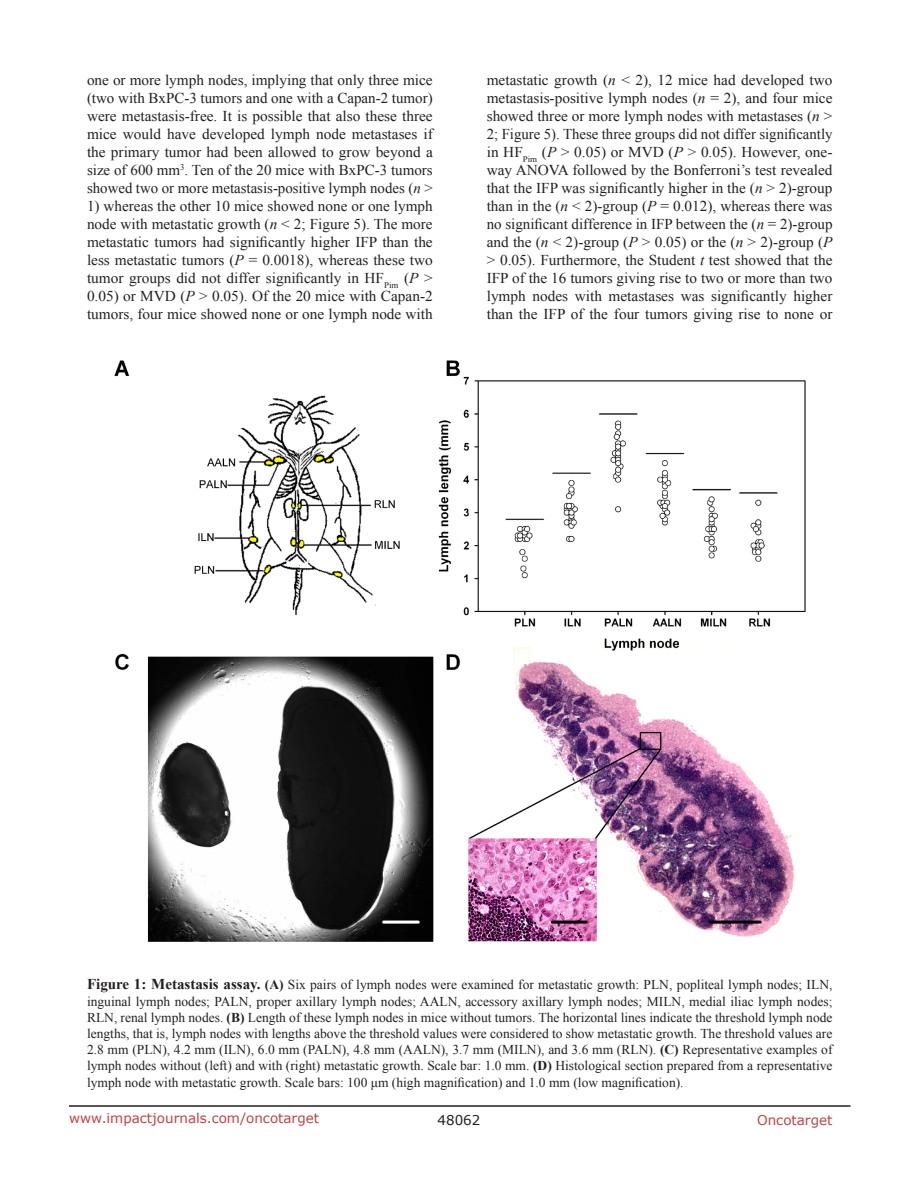
<style>
.page{position:relative;width:918px;height:1188px;background:#fff}
.page>*{position:absolute;margin:0;border:0;box-sizing:border-box;transform-origin:0 0}
.BodyText{font:15px/18px "Times New Roman";color:#231f20;text-align:justify}
.figuretext{font:13.5px/16.2px "Times New Roman";color:#231f20;text-align:justify}
.t1{font:13.5px "Verdana";color:#c24141}
.t2{font:13.5px "Verdana";color:#231f20}
.s1{font-style:italic}
.s2{font-weight:700;font-size:15px}
.s3{font-weight:700}
</style>
<div class="page">
<hr style="left:69px;top:1105px;width:781px;height:2px;background:#231f20">
<img style="left:114px;top:360px;width:692px;height:582px">
<p class="BodyText" style="left:87px;top:71px;width:347px">one or more lymph nodes, implying that only three mice (two with BxPC-3 tumors and one with a Capan-2 tumor) were metastasis-free. It is possible that also these three mice would have developed lymph node metastases if the primary tumor had been allowed to grow beyond a size of 600 mm<sup>3</sup>. Ten of the 20 mice with BxPC-3 tumors showed two or more metastasis-positive lymph nodes (<span class="s1">n</span> &gt;</p>
<p class="BodyText" style="left:87px;top:197px;width:347px">1) whereas the other 10 mice showed none or one lymph node with metastatic growth (<span class="s1">n</span> &lt; 2; Figure 5). The more metastatic tumors had significantly higher IFP than the less metastatic tumors (<span class="s1">P</span> = 0.0018), whereas these two tumor groups did not differ significantly in HF<sub>Pim</sub> (<span class="s1">P</span> &gt; 0.05) or MVD (<span class="s1">P</span> &gt; 0.05). Of the 20 mice with Capan-2 tumors, four mice showed none or one lymph node with</p>
<p class="BodyText" style="left:487px;top:71px;width:347px">metastatic growth (<span class="s1">n</span> &lt; 2), 12 mice had developed two metastasis-positive lymph nodes (<span class="s1">n</span> = 2), and four mice showed three or more lymph nodes with metastases (<span class="s1">n</span> &gt; 2; Figure 5). These three groups did not differ significantly in HF<sub>Pim</sub> (<span class="s1">P</span> &gt; 0.05) or MVD (<span class="s1">P</span> &gt; 0.05). However, one&shy;way ANOVA followed by the Bonferroni’s test revealed that the IFP was significantly higher in the (<span class="s1">n</span> &gt; 2)-group than in the (<span class="s1">n</span> &lt; 2)-group (<span class="s1">P</span> = 0.012), whereas there was no significant difference in IFP between the (<span class="s1">n</span> = 2)-group and the (<span class="s1">n</span> &lt; 2)-group (<span class="s1">P</span> &gt; 0.05) or the (<span class="s1">n</span> &gt; 2)-group (<span class="s1">P </span>&gt; 0.05). Furthermore, the Student <span class="s1">t</span> test showed that the IFP of the 16 tumors giving rise to two or more than two lymph nodes with metastases was significantly higher than the IFP of the four tumors giving rise to none or</p>
<p class="figuretext" style="left:87px;top:976px;width:747px"><span class="s2">Figure 1: Metastasis assay.</span> <span class="s3">(A)</span> Six pairs of lymph nodes were examined for metastatic growth: PLN, popliteal lymph nodes; ILN, inguinal lymph nodes; PALN, proper axillary lymph nodes; AALN, accessory axillary lymph nodes; MILN, medial iliac lymph nodes; RLN, renal lymph nodes. <span class="s3">(B)</span> Length of these lymph nodes in mice without tumors. The horizontal lines indicate the threshold lymph node lengths, that is, lymph nodes with lengths above the threshold values were considered to show metastatic growth. The threshold values are 2.8 mm (PLN), 4.2 mm (ILN), 6.0 mm (PALN), 4.8 mm (AALN), 3.7 mm (MILN), and 3.6 mm (RLN). <span class="s3">(C)</span> Representative examples of lymph nodes without (left) and with (right) metastatic growth. Scale bar: 1.0 mm. <span class="s3">(D)</span> Histological section prepared from a representative lymph node with metastatic growth. Scale bars: 100 μm (high magnification) and 1.0 mm (low magnification).</p>
<p class="t1" style="left:69px;top:1109px;width:252px">www.impactjournals.com/oncotarget</p>
<p class="t2" style="left:438px;top:1111px;width:44px">48062</p>
<p class="t1" style="left:757px;top:1111px;width:77px">Oncotarget</p>
</div>
